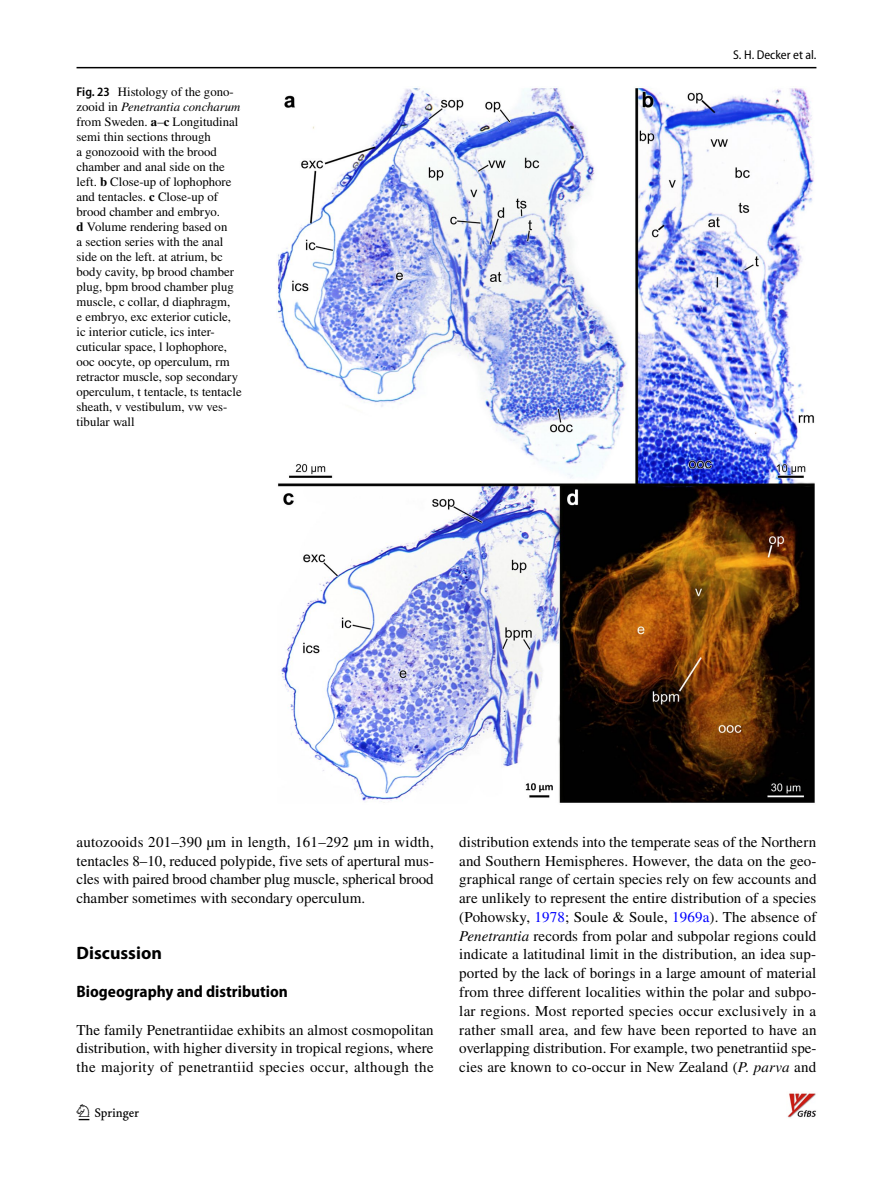
<style>
.page{position:relative;width:893px;height:1187px;background:#fff}
.page>*{position:absolute;margin:0;border:0;box-sizing:border-box;transform-origin:0 0}
.t1{font:22.5px "Springnew Regular 2";color:#000}
.t2{font:700 18px "Myriad Pro";color:#000}
.t3{font:700 semi-condensed 16.5px "Myriad Pro";color:#000}
.t4{font:15px/18.8px "STIX";letter-spacing:.01em;color:#000;text-align:justify}
.t5{font:12.75px/15px "STIX";color:#000}
.t6{font:semi-condensed 12.75px "Myriad Pro";color:#000}
.s1{font-family:"Myriad Pro";font-weight:600;font-stretch:semi-condensed}
.s2{font-style:italic}
.s3{font-weight:700}
.s4{color:#00f}
</style>
<div class="page">
<hr style="left:77px;top:67px;width:739px;height:1px;background:#000">
<img style="left:787px;top:1093px;width:30px;height:25px">
<img style="left:276px;top:88px;width:539px;height:715px">
<p class="t5" style="left:77px;top:85px;width:167px"><span class="s1">Fig. 23</span> Histology of the gono&shy;zooid in <span class="s2">Penetrantia concharum </span>from Sweden. <span class="s3">a</span>–<span class="s3">c</span> Longitudinal semi thin sections through<br>a gonozooid with the brood chamber and anal side on the left. <span class="s3">b</span> Close-up of lophophore and tentacles. <span class="s3">c</span> Close-up of brood chamber and embryo.<br><span class="s3">d</span> Volume rendering based on<br>a section series with the anal side on the left. at atrium, bc body cavity, bp brood chamber plug, bpm brood chamber plug muscle, c collar, d diaphragm,<br>e embryo, exc exterior cuticle, ic interior cuticle, ics inter&shy;cuticular space, l lophophore, ooc oocyte, op operculum, rm retractor muscle, sop secondary operculum, t tentacle, ts tentacle sheath, v vestibulum, vw ves&shy;tibular wall</p>
<p class="t6" style="left:733px;top:48px;width:85px">S. H. Decker et al.</p>
<p class="t4" style="left:77px;top:833px;width:359px">autozooids 201–390 µm in length, 161–292 µm in width, tentacles 8–10, reduced polypide, five sets of apertural mus&shy;cles with paired brood chamber plug muscle, spherical brood chamber sometimes with secondary operculum.</p>
<p class="t2" style="left:77px;top:941px;width:87px">Discussion</p>
<p class="t3" style="left:77px;top:982px;width:213px">Biogeography and distribution</p>
<p class="t4" style="left:77px;top:1021px;width:359px">The family Penetrantiidae exhibits an almost cosmopolitan distribution, with higher diversity in tropical regions, where the majority of penetrantiid species occur, although the</p>
<h1 class="t1" style="left:79px;top:1104px;width:62px">1 3</h1>
<p class="t4" style="left:459px;top:833px;width:359px">distribution extends into the temperate seas of the Northern and Southern Hemispheres. However, the data on the geo&shy;graphical range of certain species rely on few accounts and are unlikely to represent the entire distribution of a species (Pohowsky, <span class="s4">1978</span>; Soule &amp; Soule, <span class="s4">1969a</span>). The absence of <span class="s2">Penetrantia</span> records from polar and subpolar regions could indicate a latitudinal limit in the distribution, an idea sup&shy;ported by the lack of borings in a large amount of material from three different localities within the polar and subpo&shy;lar regions. Most reported species occur exclusively in a rather small area, and few have been reported to have an overlapping distribution. For example, two penetrantiid spe&shy;cies are known to co-occur in New Zealand (<span class="s2">P. parva</span> and</p>
</div>
